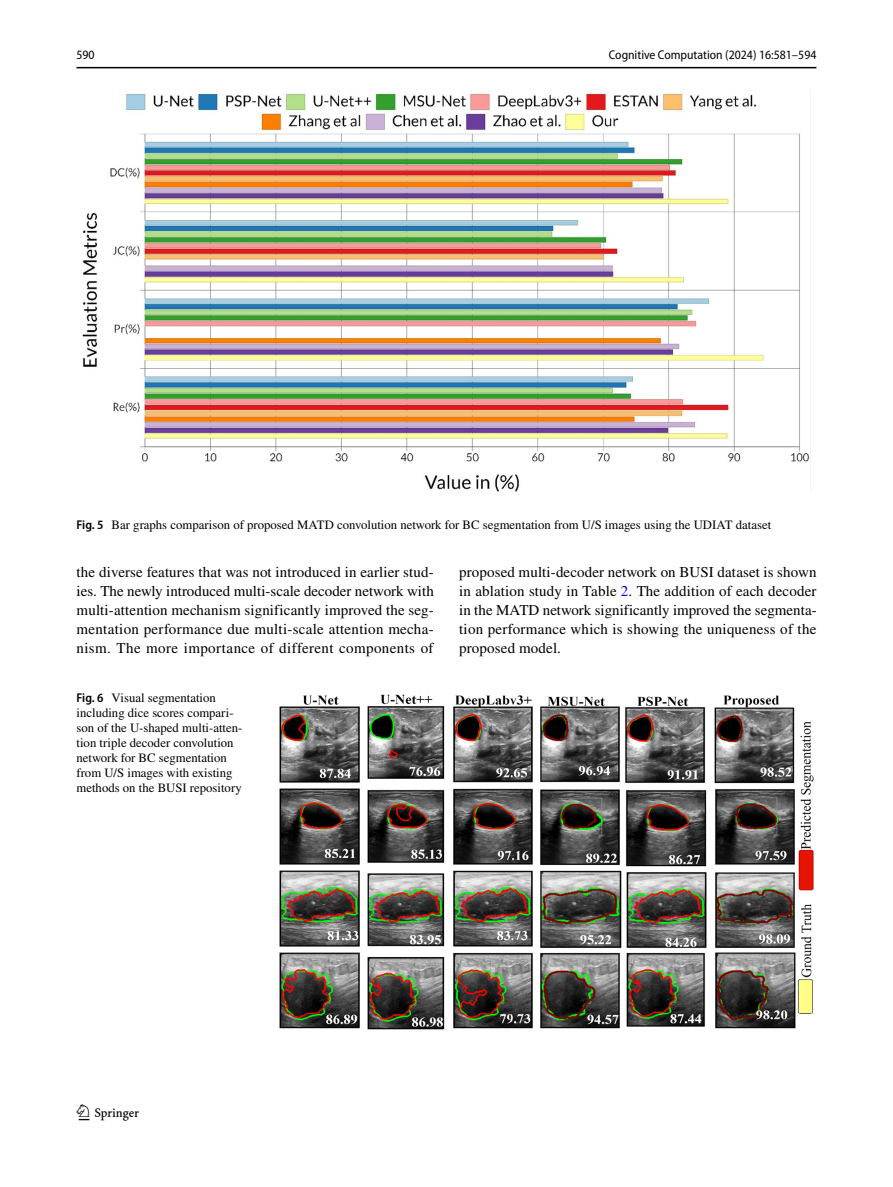
<style>
.page{position:relative;width:893px;height:1187px;background:#fff}
.page>*{position:absolute;margin:0;border:0;box-sizing:border-box;transform-origin:0 0}
.t1{font:22.5px "Springnew Regular 2";color:#000}
.t2{font:15px/18.8px "STIX";letter-spacing:.015em;color:#000;text-align:justify}
.t3{font:12.75px/15px "STIX";color:#000}
.t4{font:semi-condensed 12.75px "Myriad Pro";color:#000}
.s1{font-family:"Myriad Pro";font-weight:600;font-stretch:semi-condensed}
.s2{color:#00f}
</style>
<div class="page">
<hr style="left:77px;top:67px;width:739px;height:1px;background:#000">
<img style="left:82px;top:93px;width:729px;height:399px">
<img style="left:279px;top:694px;width:535px;height:336px">
<p class="t4" style="left:77px;top:48px;width:20px">590</p>
<p class="t4" style="left:609px;top:48px;width:209px">Cognitive Computation (2024) 16:581–594</p>
<p class="t3" style="left:77px;top:518px;width:696px"><span class="s1">Fig. 5</span> Bar graphs comparison of proposed MATD convolution network for BC segmentation from U/S images using the UDIAT dataset</p>
<p class="t2" style="left:77px;top:564px;width:359px">the diverse features that was not introduced in earlier stud&shy;ies. The newly introduced multi-scale decoder network with multi-attention mechanism significantly improved the seg&shy;mentation performance due multi-scale attention mecha&shy;nism. The more importance of different components of</p>
<p class="t2" style="left:459px;top:564px;width:359px">proposed multi-decoder network on BUSI dataset is shown in ablation study in Table <span class="s2">2</span>. The addition of each decoder in the MATD network significantly improved the segmenta&shy;tion performance which is showing the uniqueness of the proposed model.</p>
<p class="t3" style="left:77px;top:690px;width:167px"><span class="s1">Fig. 6</span> Visual segmentation including dice scores compari&shy;son of the U-shaped multi-atten&shy;tion triple decoder convolution network for BC segmentation from U/S images with existing methods on the BUSI repository</p>
<h1 class="t1" style="left:79px;top:1104px;width:62px">1 3</h1>
</div>
